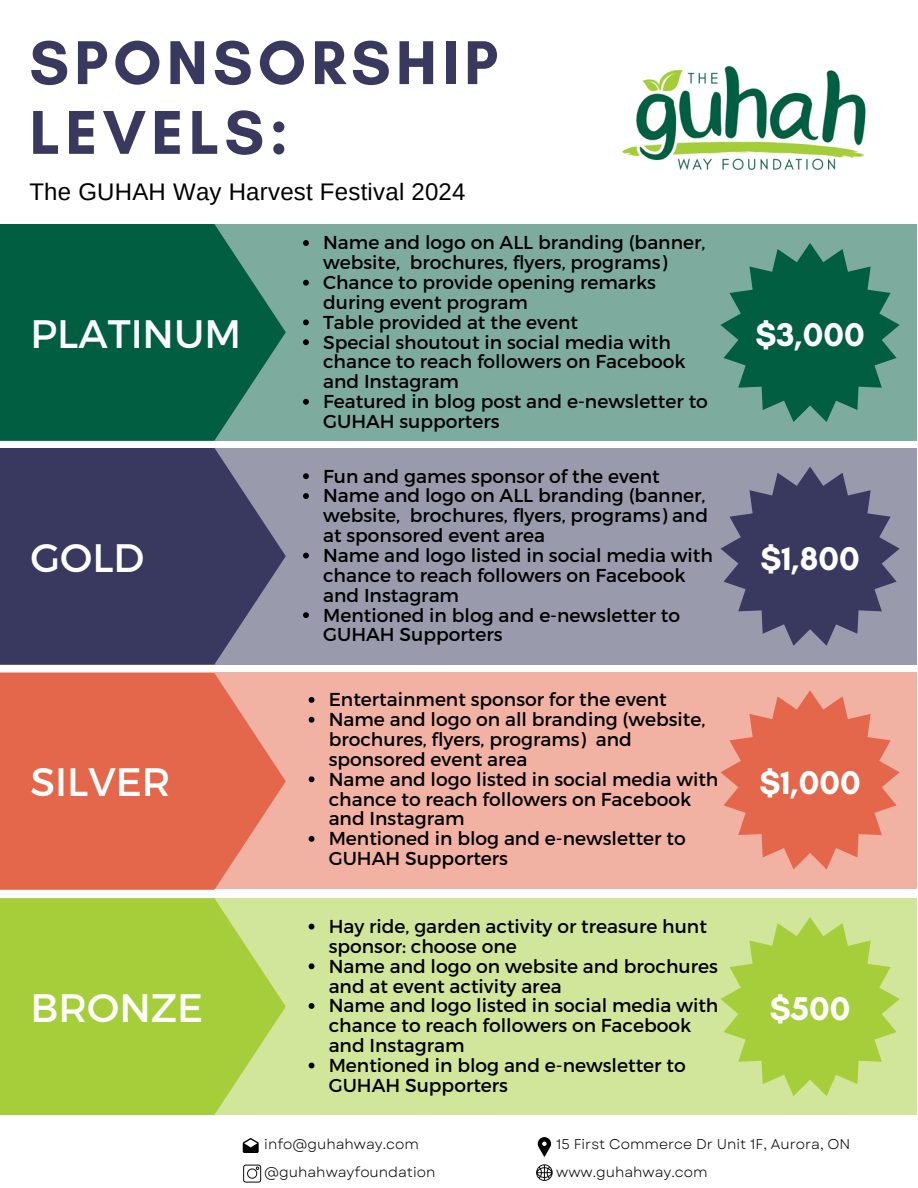
<style>
.page{position:relative;width:918px;height:1188px;background:#fff}
.page>*{position:absolute;margin:0;border:0;box-sizing:border-box;transform-origin:0 0}
.t1{font:700 63px/69.8px "Glacial Indifference";letter-spacing:.08em;color:#393960}
.t2{font:39.75px "Montserrat";color:#fff}
.t3{font:700 33.45px "Glacial Indifference";color:#fff}
.t4{font:24px "Arimo";letter-spacing:.01em;color:#000}
.t5{font:18.75px/19.8px "Montserrat";color:#000}
.t6{font:14.1px "Garet";color:#000}
</style>
<div class="page">
<div style="left:0;top:224px;width:917px;height:217px;background:#7dac9e"></div>
<div style="left:0;top:448px;width:917px;height:217px;background:#9a9aad"></div>
<div style="left:0;top:672px;width:917px;height:216px;background:#f1b1a3"></div>
<div style="left:0;top:898px;width:917px;height:217px;background:#d1e69a"></div>
<svg style="left:0;top:224px;width:285px;height:217px;background:#0d654a"></svg>
<svg style="left:0;top:448px;width:285px;height:217px;background:#424267"></svg>
<svg style="left:0;top:673px;width:285px;height:217px;background:#e56e53"></svg>
<svg style="left:0;top:898px;width:285px;height:217px;background:#a9d043"></svg>
<svg style="left:243px;top:1138px;width:16px;height:15px"></svg>
<svg style="left:720px;top:243px;width:180px;height:179px"></svg>
<svg style="left:720px;top:467px;width:180px;height:179px"></svg>
<svg style="left:720px;top:690px;width:180px;height:179px"></svg>
<svg style="left:720px;top:917px;width:180px;height:179px"></svg>
<svg style="left:303px;top:240px;width:6px;height:6px"></svg>
<svg style="left:303px;top:280px;width:6px;height:6px"></svg>
<svg style="left:303px;top:319px;width:6px;height:6px"></svg>
<svg style="left:303px;top:339px;width:6px;height:6px"></svg>
<svg style="left:303px;top:399px;width:6px;height:6px"></svg>
<svg style="left:303px;top:473px;width:6px;height:6px"></svg>
<svg style="left:303px;top:493px;width:6px;height:6px"></svg>
<svg style="left:303px;top:553px;width:6px;height:6px"></svg>
<svg style="left:303px;top:612px;width:6px;height:6px"></svg>
<svg style="left:309px;top:697px;width:5px;height:6px"></svg>
<svg style="left:309px;top:717px;width:5px;height:6px"></svg>
<svg style="left:309px;top:776px;width:5px;height:6px"></svg>
<svg style="left:309px;top:836px;width:5px;height:6px"></svg>
<svg style="left:309px;top:924px;width:5px;height:6px"></svg>
<svg style="left:309px;top:963px;width:5px;height:6px"></svg>
<svg style="left:309px;top:1003px;width:5px;height:6px"></svg>
<svg style="left:309px;top:1063px;width:5px;height:5px"></svg>
<img style="left:622px;top:65px;width:244px;height:105px">
<svg style="left:243px;top:1165px;width:18px;height:18px"></svg>
<svg style="left:538px;top:1137px;width:13px;height:20px"></svg>
<svg style="left:536px;top:1164px;width:17px;height:17px"></svg>
<h1 class="t1" style="left:29px;top:27px;width:470px">SPONSORSHIP<br>LEVELS:</h1>
<h3 class="t4" style="left:29px;top:178px;width:438px">The GUHAH Way Harvest Festival 2024</h3>
<p class="t2" style="left:30px;top:308px;width:212px">PLATINUM</p>
<h4 class="t2" style="left:30px;top:532px;width:115px">GOLD</h4>
<h2 class="t2" style="left:30px;top:756px;width:142px">SILVER</h2>
<p class="t2" style="left:30px;top:982px;width:174px">BRONZE</p>
<h3 class="t5" style="left:323px;top:232px;width:384px">Name and logo on ALL branding (banner, website, brochures, flyers, programs)</h3>
<h2 class="t5" style="left:323px;top:272px;width:334px">Chance to provide opening remarks during event program</h2>
<p class="t5" style="left:323px;top:311px;width:256px">Table provided at the event</p>
<p class="t5" style="left:323px;top:331px;width:364px">Special shoutout in social media with chance to reach followers on Facebook and Instagram</p>
<p class="t5" style="left:323px;top:391px;width:386px">Featured in blog post and e-newsletter to<br>GUHAH supporters</p>
<p class="t5" style="left:323px;top:465px;width:338px">Fun and games sponsor of the event</p>
<h3 class="t5" style="left:323px;top:485px;width:386px">Name and logo on ALL branding (banner, website, brochures, flyers, programs) and at sponsored event area</h3>
<p class="t5" style="left:323px;top:544px;width:391px">Name and logo listed in social media with chance to reach followers on Facebook and Instagram</p>
<p class="t5" style="left:323px;top:604px;width:359px">Mentioned in blog and e-newsletter to<br>GUHAH Supporters</p>
<p class="t5" style="left:329px;top:689px;width:340px">Entertainment sponsor for the event</p>
<p class="t5" style="left:329px;top:709px;width:378px">Name and logo on all branding (website, brochures, flyers, programs) and sponsored event area</p>
<h3 class="t5" style="left:329px;top:768px;width:391px">Name and logo listed in social media with chance to reach followers on Facebook and Instagram</h3>
<h2 class="t5" style="left:329px;top:828px;width:359px">Mentioned in blog and e-newsletter to<br>GUHAH Supporters</h2>
<h2 class="t5" style="left:329px;top:916px;width:380px">Hay ride, garden activity or treasure hunt sponsor: choose one</h2>
<p class="t5" style="left:329px;top:955px;width:391px">Name and logo on website and brochures and at event activity area</p>
<p class="t5" style="left:329px;top:995px;width:391px">Name and logo listed in social media with chance to reach followers on Facebook and Instagram</p>
<p class="t5" style="left:329px;top:1054px;width:359px">Mentioned in blog and e-newsletter to<br>GUHAH Supporters</p>
<p class="t3" style="left:755px;top:314px;width:111px">$3,000</p>
<p class="t3" style="left:760px;top:538px;width:101px">$1,800</p>
<p class="t3" style="left:759px;top:762px;width:103px">$1,000</p>
<p class="t3" style="left:770px;top:989px;width:82px">$500</p>
<p class="t6" style="left:264px;top:1134px;width:156px">info@guhahway.com</p>
<p class="t6" style="left:264px;top:1162px;width:173px">@guhahwayfoundation</p>
<p class="t6" style="left:556px;top:1134px;width:296px">15 First Commerce Dr Unit 1F, Aurora, ON</p>
<p class="t6" style="left:556px;top:1162px;width:153px">www.guhahway.com</p>
</div>
